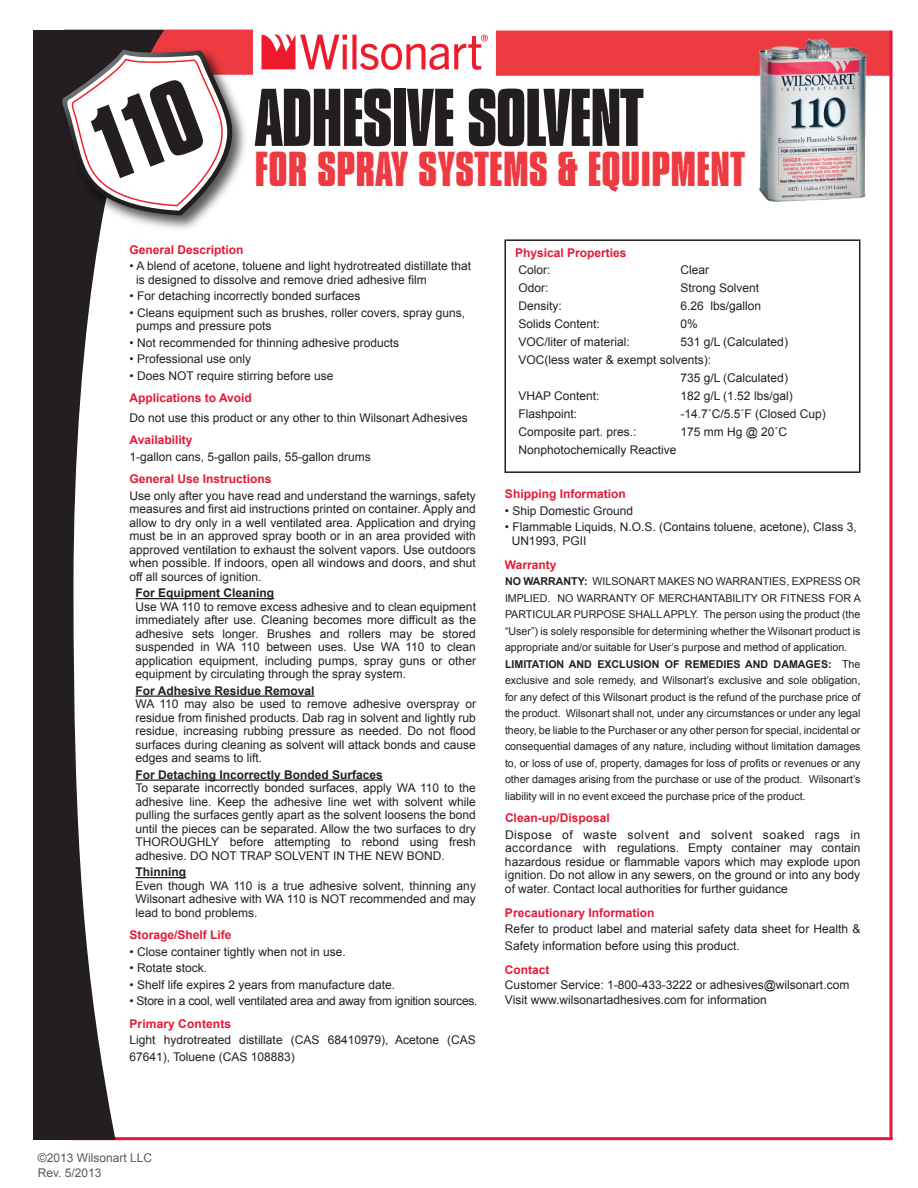
<style>
.page{position:relative;width:918px;height:1188px;background:#fff}
.page>*{position:absolute;margin:0;border:0;box-sizing:border-box;transform-origin:0 0}
.t1{font:700 75px "Compacta MT Std";letter-spacing:-.025em;color:#231f20;scale:.96 1}
.t2{font:700 45px "Compacta MT Std";color:#ee3a41}
.t3{font:12px/13.5px "Arial";color:#231f20}
.t4{font:700 12px "Arial";color:#e51836}
.t5{font:700 12px "Arial";color:#231f20}
.t6{font:12px "Arial";letter-spacing:-.02em;color:#231f20}
.t7{font:12px/15px "Arial";color:#57585a}
.t8{font:10.8px/16.5px "Arial";color:#231f20}
.s1{font-weight:700}
</style>
<div class="page">
<div style="left:496px;top:31px;width:393px;height:45px;background:#ee3a41"></div>
<img style="left:352px;top:34px;width:136px;height:36px">
<hr style="left:136px;top:598px;width:138px;height:1px;background:#231f20">
<hr style="left:136px;top:695px;width:178px;height:2px;background:#231f20">
<hr style="left:136px;top:779px;width:247px;height:2px;background:#231f20">
<hr style="left:136px;top:877px;width:50px;height:1px;background:#231f20">
<div style="left:504px;top:239px;width:356px;height:234px;border:2px solid #231f20"></div>
<hr style="left:72px;top:1137px;width:821px;height:3px;background:#e51836">
<svg style="left:33px;top:30px;width:131px;height:1110px"></svg>
<img style="left:56px;top:43px;width:149px;height:192px">
<svg style="left:889px;top:31px;width:4px;height:1108px;background:#ea4e65"></svg>
<svg style="left:61px;top:30px;width:286px;height:185px"></svg>
<img style="left:747px;top:30px;width:129px;height:172px">
<h1 class="t1" style="left:254px;top:74px;width:407px">ADHESIVE SOLVENT</h1>
<h2 class="t2" style="left:254px;top:144px;width:492px">FOR SPRAY SYSTEMS &amp; EQUIPMENT</h2>
<p class="t4" style="left:130px;top:242px;width:116px">General Description</p>
<p class="t3" style="left:136px;top:260px;width:337px;text-indent:-7px">• A blend of acetone, toluene and light hydrotreated distillate that is designed to dissolve and remove dried adhesive film</p>
<p class="t3" style="left:130px;top:290px;width:232px">• For detaching incorrectly bonded surfaces</p>
<p class="t3" style="left:136px;top:306px;width:330px;text-indent:-7px">• Cleans equipment such as brushes, roller covers, spray guns, pumps and pressure pots</p>
<p class="t3" style="left:130px;top:336px;width:271px">• Not recommended for thinning adhesive products</p>
<p class="t3" style="left:130px;top:353px;width:123px">• Professional use only</p>
<p class="t3" style="left:130px;top:369px;width:206px">• Does NOT require stirring before use</p>
<p class="t4" style="left:130px;top:390px;width:124px">Applications to Avoid</p>
<p class="t3" style="left:130px;top:411px;width:340px">Do not use this product or any other to thin Wilsonart Adhesives</p>
<p class="t4" style="left:130px;top:432px;width:64px">Availability</p>
<p class="t3" style="left:130px;top:450px;width:243px">1-gallon cans, 5-gallon pails, 55-gallon drums</p>
<p class="t4" style="left:130px;top:471px;width:144px">General Use Instructions</p>
<p class="t3" style="left:130px;top:489px;width:348px;text-align:justify">Use only after you have read and understand the warnings, safety measures and first aid instructions printed on container. Apply and allow to dry only in a well ventilated area. Application and drying must be in an approved spray booth or in an area provided with approved ventilation to exhaust the solvent vapors. Use outdoors when possible. If indoors, open all windows and doors, and shut off all sources of ignition.</p>
<p class="t5" style="left:136px;top:585px;width:140px">For Equipment Cleaning</p>
<p class="t3" style="left:136px;top:600px;width:342px;text-align:justify">Use WA 110 to remove excess adhesive and to clean equipment immediately after use. Cleaning becomes more difficult as the adhesive sets longer. Brushes and rollers may be stored suspended in WA 110 between uses. Use WA 110 to clean application equipment, including pumps, spray guns or other equipment by circulating through the spray system.</p>
<p class="t5" style="left:136px;top:683px;width:180px">For Adhesive Residue Removal</p>
<p class="t3" style="left:136px;top:698px;width:342px;text-align:justify">WA 110 may also be used to remove adhesive overspray or residue from finished products. Dab rag in solvent and lightly rub residue, increasing rubbing pressure as needed. Do not flood surfaces during cleaning as solvent will attack bonds and cause edges and seams to lift.</p>
<p class="t5" style="left:136px;top:767px;width:249px">For Detaching Incorrectly Bonded Surfaces</p>
<p class="t3" style="left:136px;top:782px;width:342px;text-align:justify">To separate incorrectly bonded surfaces, apply WA 110 to the adhesive line. Keep the adhesive line wet with solvent while pulling the surfaces gently apart as the solvent loosens the bond until the pieces can be separated. Allow the two surfaces to dry THOROUGHLY before attempting to rebond using fresh adhesive. DO NOT TRAP SOLVENT IN THE NEW BOND.</p>
<p class="t5" style="left:136px;top:864px;width:52px">Thinning</p>
<p class="t3" style="left:136px;top:879px;width:342px;text-align:justify">Even though WA 110 is a true adhesive solvent, thinning any Wilsonart adhesive with WA 110 is NOT recommended and may lead to bond problems.</p>
<p class="t4" style="left:130px;top:927px;width:104px">Storage/Shelf Life</p>
<p class="t3" style="left:130px;top:945px;width:218px">• Close container tightly when not in use.</p>
<p class="t3" style="left:130px;top:962px;width:79px">• Rotate stock.</p>
<p class="t3" style="left:130px;top:978px;width:267px">• Shelf life expires 2 years from manufacture date.</p>
<p class="t6" style="left:130px;top:993px;width:350px">• Store in a cool, well ventilated area and away from ignition sources.</p>
<p class="t4" style="left:130px;top:1016px;width:103px">Primary Contents</p>
<p class="t3" style="left:130px;top:1032px;width:348px;line-height:16.5px">Light hydrotreated distillate (CAS 68410979), Acetone (CAS<br>67641), Toluene (CAS 108883)</p>
<p class="t4" style="left:515px;top:245px;width:113px">Physical Properties</p>
<p class="t3" style="left:518px;top:263px;width:34px">Color:</p>
<p class="t3" style="left:680px;top:263px;width:30px">Clear</p>
<p class="t3" style="left:518px;top:281px;width:32px">Odor:</p>
<p class="t3" style="left:680px;top:281px;width:80px">Strong Solvent</p>
<p class="t3" style="left:518px;top:299px;width:45px">Density:</p>
<p class="t3" style="left:680px;top:299px;width:82px">6.26 lbs/gallon</p>
<p class="t3" style="left:518px;top:317px;width:83px">Solids Content:</p>
<p class="t3" style="left:680px;top:317px;width:19px">0%</p>
<p class="t3" style="left:518px;top:335px;width:113px">VOC/liter of material:</p>
<p class="t3" style="left:680px;top:335px;width:109px">531 g/L (Calculated)</p>
<p class="t3" style="left:518px;top:353px;width:194px">VOC(less water &amp; exempt solvents):</p>
<p class="t3" style="left:680px;top:371px;width:109px">735 g/L (Calculated)</p>
<p class="t3" style="left:518px;top:389px;width:83px">VHAP Content:</p>
<p class="t3" style="left:680px;top:389px;width:114px">182 g/L (1.52 lbs/gal)</p>
<p class="t3" style="left:518px;top:407px;width:60px">Flashpoint:</p>
<p class="t3" style="left:680px;top:407px;width:147px">-14.7˚C/5.5˚F (Closed Cup)</p>
<p class="t3" style="left:518px;top:425px;width:120px">Composite part. pres.:</p>
<p class="t3" style="left:680px;top:425px;width:108px">175 mm Hg @ 20˚C</p>
<p class="t3" style="left:518px;top:443px;width:160px">Nonphotochemically Reactive</p>
<p class="t4" style="left:505px;top:486px;width:122px">Shipping Information</p>
<p class="t3" style="left:505px;top:504px;width:130px">• Ship Domestic Ground</p>
<p class="t3" style="left:512px;top:521px;width:347px;text-indent:-7px">• Flammable Liquids, N.O.S. (Contains toluene, acetone), Class 3,<br>UN1993, PGII</p>
<p class="t4" style="left:505px;top:557px;width:53px">Warranty</p>
<p class="t8" style="left:505px;top:573px;width:358px"><span class="s1">NO WARRANTY:</span> WILSONART MAKES NO WARRANTIES, EXPRESS OR IMPLIED. NO WARRANTY OF MERCHANTABILITY OR FITNESS FOR A PARTICULAR PURPOSE SHALL APPLY. The person using the product (the “User”) is solely responsible for determining whether the Wilsonart product is appropriate and/or suitable for User’s purpose and method of application.<br><span class="s1">LIMITATION AND EXCLUSION OF REMEDIES AND DAMAGES:</span> The exclusive and sole remedy, and Wilsonart’s exclusive and sole obligation, for any defect of this Wilsonart product is the refund of the purchase price of the product. Wilsonart shall not, under any circumstances or under any legal theory, be liable to the Purchaser or any other person for special, incidental or consequential damages of any nature, including without limitation damages to, or loss of use of, property, damages for loss of profits or revenues or any other damages arising from the purchase or use of the product. Wilsonart’s liability will in no event exceed the purchase price of the product.</p>
<p class="t4" style="left:505px;top:810px;width:106px">Clean-up/Disposal</p>
<p class="t3" style="left:505px;top:828px;width:357px;text-align:justify">Dispose of waste solvent and solvent soaked rags in accordance with regulations. Empty container may contain hazardous residue or flammable vapors which may explode upon ignition. Do not allow in any sewers, on the ground or into any body of water. Contact local authorities for further guidance</p>
<p class="t4" style="left:505px;top:905px;width:151px">Precautionary Information</p>
<p class="t3" style="left:505px;top:921px;width:357px;line-height:16.5px">Refer to product label and material safety data sheet for Health &amp;<br>Safety information before using this product.</p>
<p class="t4" style="left:505px;top:962px;width:46px">Contact</p>
<p class="t3" style="left:505px;top:977px;width:346px;line-height:15px">Customer Service: 1-800-433-3222 or adhesives@wilsonart.com<br>Visit www.wilsonartadhesives.com for information</p>
<p class="t7" style="left:38px;top:1150px;width:116px">©2013 Wilsonart LLC<br>Rev. 5/2013</p>
</div>
